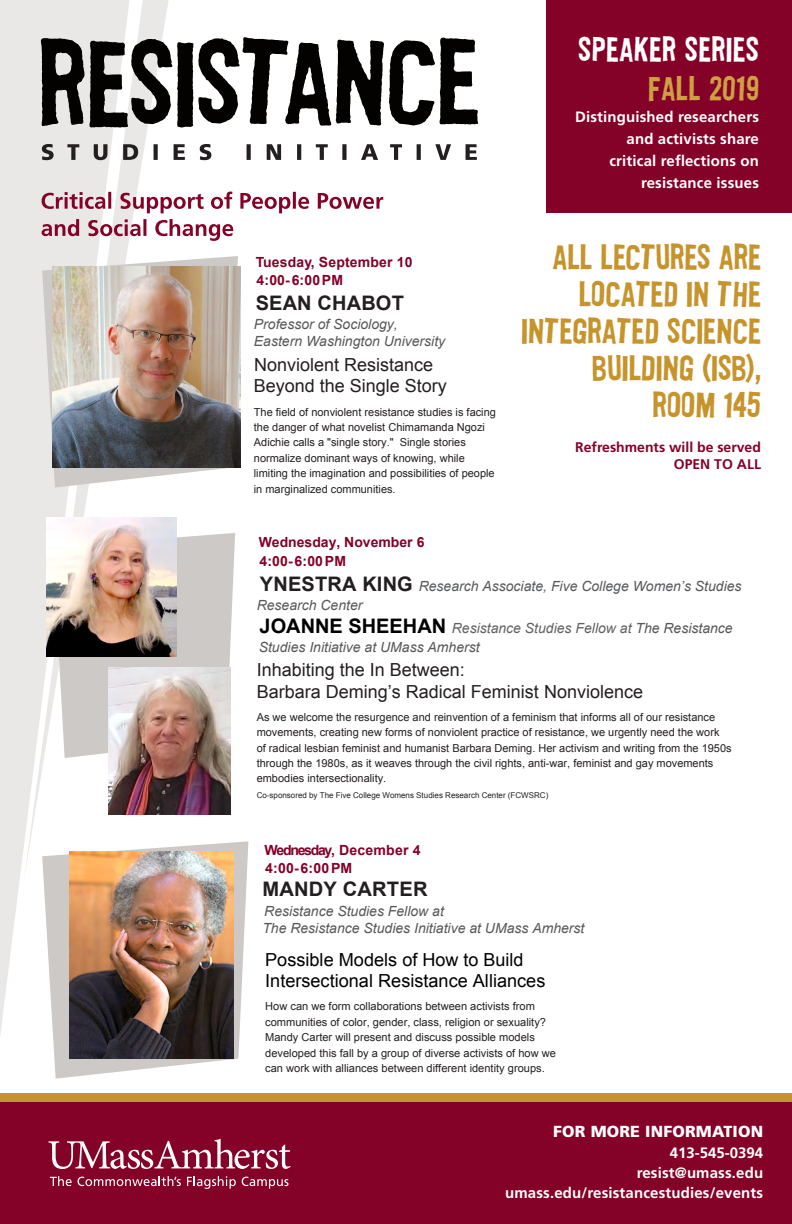
<style>
.page{position:relative;width:792px;height:1224px;background:#fff}
.page>*{position:absolute;margin:0;border:0;box-sizing:border-box;transform-origin:0 0}
.t1{font:33px/37px "Flyerfonts Hardcore";letter-spacing:.02em;color:#c7932b;text-align:right}
.t2{font:32px/39.5px "Flyerfonts Hardcore";letter-spacing:.03em;color:#fff;text-align:right}
.talk_title{font:700 20px "Arial";letter-spacing:.01em;color:#231f20}
.talk_title-2{font:18px/21.6px "Arial";color:#231f20}
.talk_title-3{font:18px/21.6px "Arial";color:#000}
.t3{font:900 16px "Frutiger LT Std";letter-spacing:.01em;color:#fff}
.t4{font:700 15px/22px "Frutiger LT Std";letter-spacing:.01em;color:#fff;text-align:right}
.talk_title-4{font:italic 14px/16.8px "Arial";color:#57585a}
.talk_title-5{font:700 14px/18.4px "Arial";letter-spacing:.01em;color:#840128}
.talk_title-6{font:italic 14px/19.3px "Arial";color:#58595b}
.t5{font:700 14px "Frutiger LT Std";color:#840128}
.talk_title-7{font:11px/15.4px "Arial";color:#231f20}
.talk_title-8{font:8px "Arial";color:#231f20}
.s1{color:#ce9f45}
.s2{font-weight:700;font-style:normal;font-size:20px;color:#231f20}
.s3{font-weight:700;font-style:normal;font-size:20px;color:#000}
.s4{color:#626262}
</style>
<div class="page">
<svg style="left:130px;top:0;width:39px;height:518px"></svg>
<svg style="left:0;top:0;width:130px;height:1035px;fill:#e9e8e6"></svg>
<div style="left:546px;top:0;width:246px;height:212px;background:#840128"></div>
<div style="left:0;top:1102px;width:792px;height:122px;background:#840128"></div>
<div style="left:0;top:1093px;width:792px;height:9px;background:#c7932b"></div>
<svg style="left:48px;top:1139px;width:243px;height:30px"></svg>
<svg style="left:50px;top:1176px;width:22px;height:10px"></svg>
<svg style="left:78px;top:1176px;width:103px;height:10px"></svg>
<svg style="left:187px;top:1176px;width:49px;height:13px"></svg>
<svg style="left:242px;top:1177px;width:47px;height:12px"></svg>
<svg style="left:42px;top:256px;width:196px;height:232px"></svg>
<svg style="left:53px;top:533px;width:182px;height:225px;fill:#ccc9c6"></svg>
<svg style="left:42px;top:841px;width:206px;height:238px;fill:#ccc9c6"></svg>
<svg style="left:40px;top:37px;width:438px;height:91px"></svg>
<svg style="left:42px;top:144px;width:435px;height:16px"></svg>
<svg style="left:42px;top:219px;width:191px;height:22px"></svg>
<svg style="left:42px;top:192px;width:341px;height:21px"></svg>
<img style="left:69px;top:851px;width:164px;height:208px">
<img style="left:53px;top:267px;width:187px;height:200px">
<img style="left:46px;top:518px;width:130px;height:139px">
<img style="left:109px;top:667px;width:122px;height:148px">
<p class="talk_title-5" style="left:256px;top:253px;width:158px">Tuesday, September 10<br>4:00-6:00PM</p>
<p class="talk_title" style="left:256px;top:290px;width:150px">SEAN CHABOT</p>
<p class="talk_title-4" style="left:254px;top:316px;width:193px">Professor of Sociology,<br>Eastern Washington University</p>
<p class="talk_title-2" style="left:254px;top:354px;width:195px">Nonviolent Resistance<br>Beyond the Single Story</p>
<p class="talk_title-7" style="left:254px;top:404px;width:244px">The field of nonviolent resistance studies is facing the danger of what novelist Chimamanda Ngozi Adichie calls a "single story." Single stories normalize dominant ways of knowing, while limiting the imagination and possibilities of people in marginalized communities.</p>
<p class="t2" style="left:578px;top:28px;width:182px">SPEAKER SERIES<br><span class="s1">FALL 2019</span></p>
<p class="t4" style="left:575px;top:106px;width:185px">Distinguished researchers and activists share<br>critical reflections on resistance issues</p>
<p class="t1" style="left:522px;top:237px;width:241px">ALL LECTURES ARE<br>LOCATED IN THE<br>INTEGRATED SCIENCE<br>BUILDING (ISB),<br>ROOM 145</p>
<p class="t5" style="left:575px;top:439px;width:187px">Refreshments will be served</p>
<p class="t5" style="left:674px;top:456px;width:89px">OPEN TO ALL</p>
<p class="talk_title-5" style="left:259px;top:534px;width:167px">Wednesday, November 6<br>4:00-6:00PM</p>
<p class="talk_title-6" style="left:257px;top:576px;width:486px"><span class="s2">YNESTRA KING</span> Research Associate, Five College Women’s Studies<br>Research Center</p>
<p class="talk_title-4" style="left:259px;top:619px;width:475px;line-height:19.3px"><span class="s3">JOANNE SHEEHAN</span> <span class="s4">Resistance Studies Fellow at</span> The Resistance<br>Studies Initiative at UMass Amherst</p>
<p class="talk_title-2" style="left:257px;top:659px;width:388px">Inhabiting the In Between:<br>Barbara Deming’s Radical Feminist Nonviolence</p>
<p class="talk_title-7" style="left:257px;top:709px;width:477px">As we welcome the resurgence and reinvention of a feminism that informs all of our resistance movements, creating new forms of nonviolent practice of resistance, we urgently need the work<br>of radical lesbian feminist and humanist Barbara Deming. Her activism and writing from the 1950s through the 1980s, as it weaves through the civil rights, anti-war, feminist and gay movements embodies intersectionality.</p>
<p class="talk_title-8" style="left:257px;top:790px;width:293px">Co-sponsored by The Five College Womens Studies Research Center (FCWSRC)</p>
<p class="talk_title-5" style="left:265px;top:842px;width:158px;line-height:17.7px">Wednesday, December 4<br>4:00-6:00PM</p>
<p class="talk_title" style="left:262px;top:876px;width:167px">MANDY CARTER</p>
<p class="talk_title-4" style="left:262px;top:903px;width:324px">Resistance Studies Fellow at<br>The Resistance Studies Initiative at UMass Amherst</p>
<p class="talk_title-3" style="left:265px;top:949px;width:282px">Possible Models of How to Build<br>Intersectional Resistance Alliances</p>
<p class="talk_title-7" style="left:265px;top:999px;width:292px">How can we form collaborations between activists from communities of color, gender, class, religion or sexuality?<br>Mandy Carter will present and discuss possible models developed this fall by a group of diverse activists of how we can work with alliances between different identity groups.</p>
<p class="t3" style="left:553px;top:1122px;width:212px">FOR MORE INFORMATION</p>
<p class="t4" style="left:670px;top:1142px;width:95px">413-545-0394</p>
<p class="t4" style="left:637px;top:1162px;width:128px">resist@umass.edu</p>
<p class="t4" style="left:505px;top:1182px;width:260px">umass.edu/resistancestudies/events</p>
</div>
